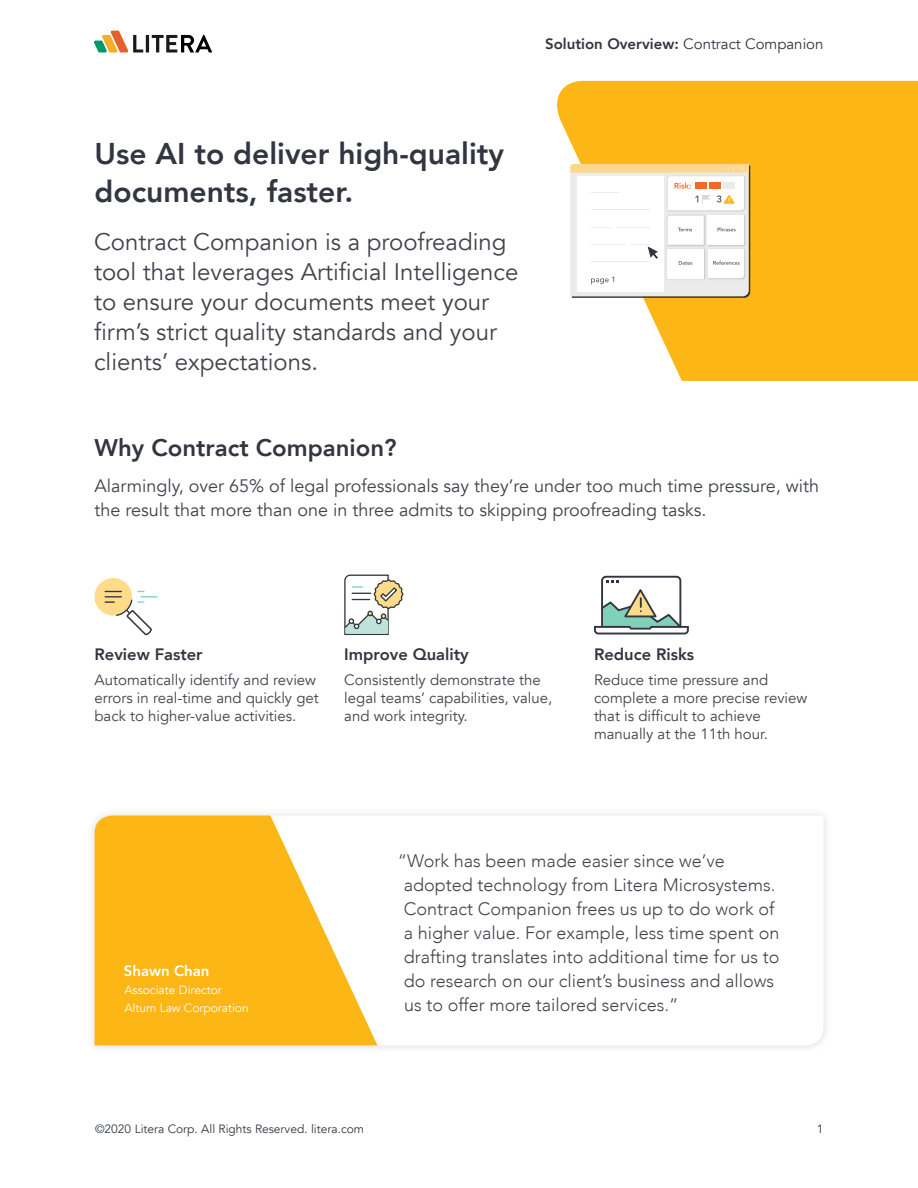
<style>
.page{position:relative;width:918px;height:1188px;background:#fff}
.page>*{position:absolute;margin:0;border:0;box-sizing:border-box;transform-origin:0 0}
.t1{font:800 30px/37.5px "Avenir";color:#323640}
.t2{font:24px/30px "Avenir";color:#41434b}
.t3{font:800 24px "Avenir";color:#323640}
.t4{font:300 18px/24px "Avenir";color:#41434b}
.t5{font:18px/24px "Avenir";color:#41434b}
.t6{font:800 16.5px "Avenir";color:#323640}
.t7{font:15px/18px "Avenir";color:#41434b}
.t8{font:800 15px "Avenir";color:#323640}
.t9{font:800 15px "Avenir";color:#fff}
.t10{font:12px "Avenir";color:#323640}
.t11{font:12px/18px "Avenir";color:#fff}
.s1{font-weight:400}
</style>
<div class="page">
<svg style="left:94px;top:815px;width:284px;height:230px;fill:#fcb615"></svg>
<svg style="left:557px;top:81px;width:361px;height:300px;background:#fcbf34"></svg>
<svg style="left:94px;top:31px;width:118px;height:21px"></svg>
<svg style="left:94px;top:578px;width:63px;height:57px"></svg>
<svg style="left:344px;top:574px;width:60px;height:61px"></svg>
<svg style="left:594px;top:575px;width:95px;height:60px"></svg>
<svg style="left:570px;top:164px;width:180px;height:134px"></svg>
<p class="t8" style="left:545px;top:33px;width:280px">Solution Overview: <span class="s1">Contract Companion</span></p>
<p class="t1" style="left:94px;top:135px;width:411px">Use AI to deliver high-quality documents, faster.</p>
<p class="t2" style="left:94px;top:227px;width:426px">Contract Companion is a proofreading tool that leverages Artificial Intelligence to ensure your documents meet your firm’s strict quality standards and your clients’ expectations.</p>
<p class="t3" style="left:94px;top:429px;width:304px">Why Contract Companion?</p>
<p class="t5" style="left:94px;top:474px;width:726px">Alarmingly, over 65% of legal professionals say they’re under too much time pressure, with the result that more than one in three admits to skipping proofreading tasks.</p>
<p class="t6" style="left:94px;top:641px;width:110px">Review Faster</p>
<p class="t7" style="left:94px;top:671px;width:226px">Automatically identify and review errors in real-time and quickly get back to higher-value activities.</p>
<p class="t6" style="left:344px;top:641px;width:126px">Improve Quality</p>
<p class="t7" style="left:344px;top:671px;width:210px">Consistently demonstrate the legal teams’ capabilities, value, and work integrity.</p>
<p class="t6" style="left:594px;top:641px;width:102px">Reduce Risks</p>
<p class="t7" style="left:594px;top:671px;width:215px">Reduce time pressure and complete a more precise review that is difficult to achieve manually at the 11th hour.</p>
<p class="t9" style="left:124px;top:959px;width:87px">Shawn Chan</p>
<p class="t11" style="left:124px;top:981px;width:126px">Associate Director<br>Altum Law Corporation</p>
<p class="t4" style="left:404px;top:849px;width:377px;text-indent:-6px">“Work has been made easier since we’ve adopted technology from Litera Microsystems.<br>Contract Companion frees us up to do work of a higher value. For example, less time spent on drafting translates into additional time for us to do research on our client’s business and allows us to offer more tailored services.”</p>
<p class="t10" style="left:95px;top:1121px;width:271px">©2020 Litera Corp. All Rights Reserved. litera.com</p>
<p class="t10" style="left:817px;top:1121px;width:8px">1</p>
</div>
